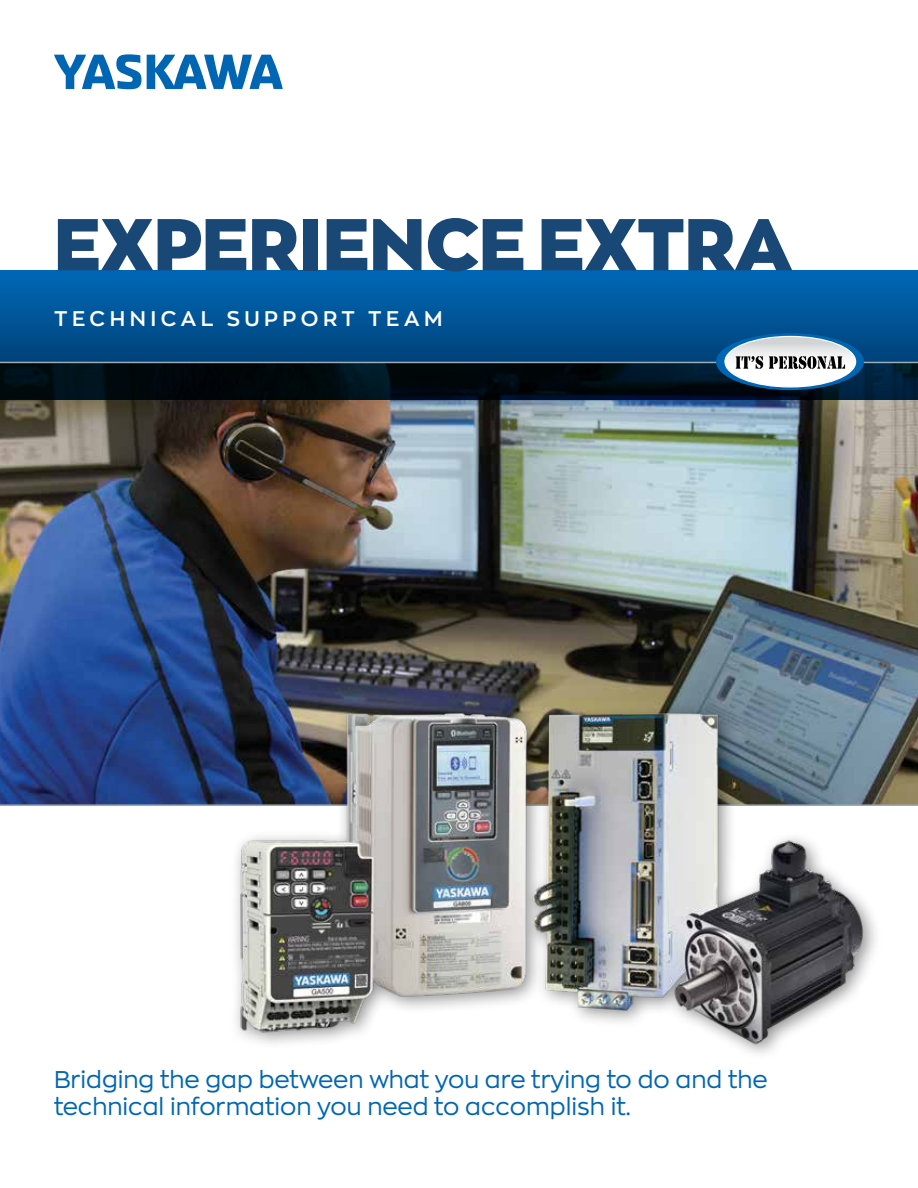
<style>
.page{position:relative;width:918px;height:1188px;background:#fff}
.page>*{position:absolute;margin:0;border:0;box-sizing:border-box;transform-origin:0 0}
.t1{font:900 72px "Zona Pro";color:#1a4876}
.t2{font:24px/27px "Zona Pro";color:#0066b3}
.t3{font:600 21px "Zona Pro";letter-spacing:.215em;color:#fff}
</style>
<div class="page">
<img style="left:0;top:400px;width:918px;height:404px">
<svg style="left:0;top:270px;width:918px;height:130px;background:#004275"></svg>
<hr style="left:0;top:362px;width:918px;height:1px;background:#9eacb5">
<svg style="left:54px;top:54px;width:229px;height:35px"></svg>
<hr style="left:0;top:804px;width:918px;height:2px;background:#9eacb5">
<img style="left:178px;top:675px;width:697px;height:379px">
<svg style="left:716px;top:333px;width:148px;height:57px"></svg>
<svg style="left:725px;top:336px;width:131px;height:51px"></svg>
<h1 class="t1" style="left:54px;top:195px;width:740px">EXPERIENCE EXTRA</h1>
<p class="t3" style="left:54px;top:304px;width:390px">TECHNICAL SUPPORT TEAM</p>
<p class="t2" style="left:54px;top:1065px;width:715px">Bridging the gap between what you are trying to do and the technical information you need to accomplish it.</p>
</div>
